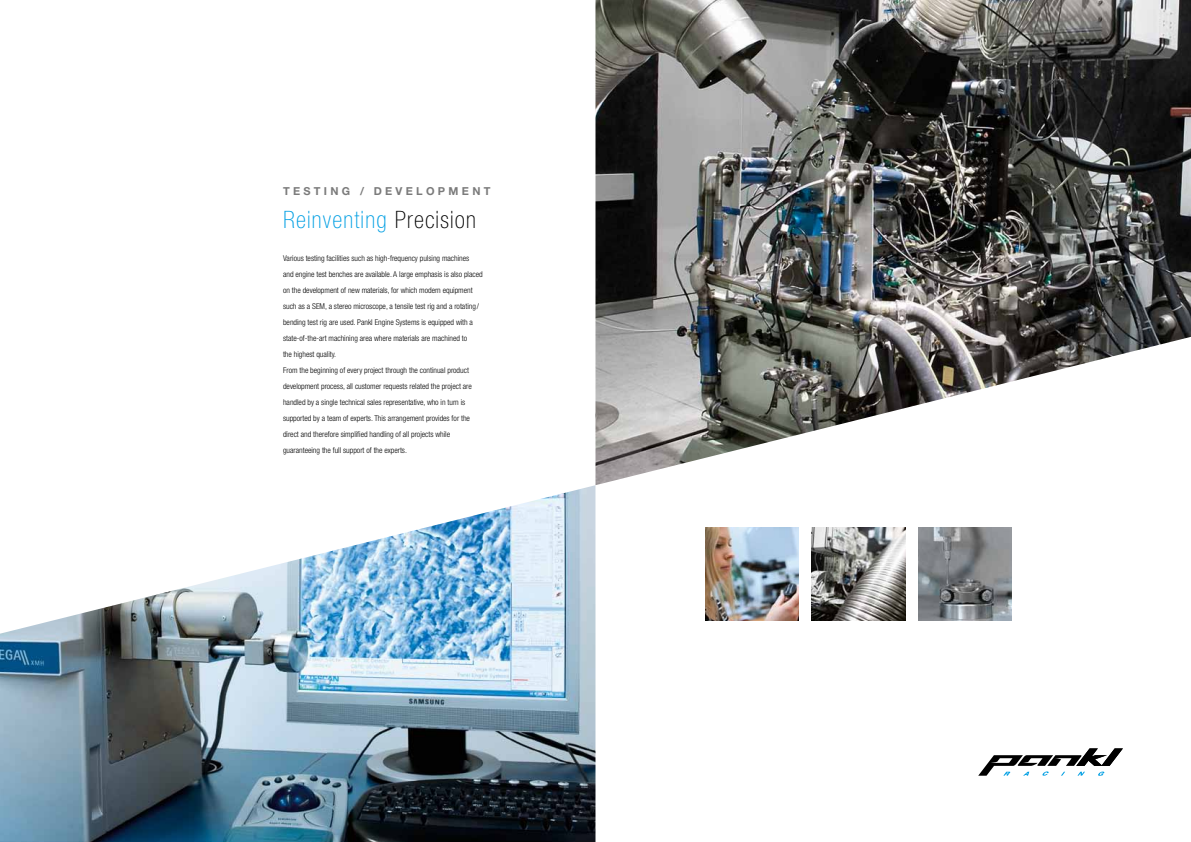
<style>
.page{position:relative;width:1191px;height:842px;background:#fff}
.page>*{position:absolute;margin:0;border:0;box-sizing:border-box;transform-origin:0 0}
.t1{font:100 condensed 24px "Helvetica Neue LT Pro";letter-spacing:.05em;color:#009fe3}
.t2{font:700 11px "Helvetica Neue LT Pro";letter-spacing:.3em;color:#7b7b7b}
.t3{font:300 condensed 8px/16px "Helvetica Neue LT Pro";color:#000}
.s1{color:#000}
</style>
<div class="page">
<img style="left:595px;top:0;width:596px;height:485px">
<img style="left:0;top:485px;width:595px;height:357px">
<img style="left:811px;top:527px;width:94px;height:94px">
<img style="left:918px;top:527px;width:93px;height:94px">
<img style="left:705px;top:527px;width:94px;height:94px">
<svg style="left:978px;top:748px;width:145px;height:28px"></svg>
<h2 class="t2" style="left:283px;top:184px;width:209px">TESTING / DEVELOPMENT</h2>
<h1 class="t1" style="left:283px;top:206px;width:194px">Reinventing <span class="s1">Precision</span></h1>
<p class="t3" style="left:283px;top:250px;width:201px">Various testing facilities such as high-frequency pulsing machines<br>and engine test benches are available. A large emphasis is also placed on the development of new materials, for which modern equipment such as a SEM, a stereo microscope, a tensile test rig and a rotating / bending test rig are used. Pankl Engine Systems is equipped with a state-of-the-art machining area where materials are machined to<br>the highest quality.<br>From the beginning of every project through the continual product development process, all customer requests related the project are handled by a single technical sales representative, who in turn is supported by a team of experts. This arrangement provides for the direct and therefore simplified handling of all projects while guaranteeing the full support of the experts.</p>
</div>
